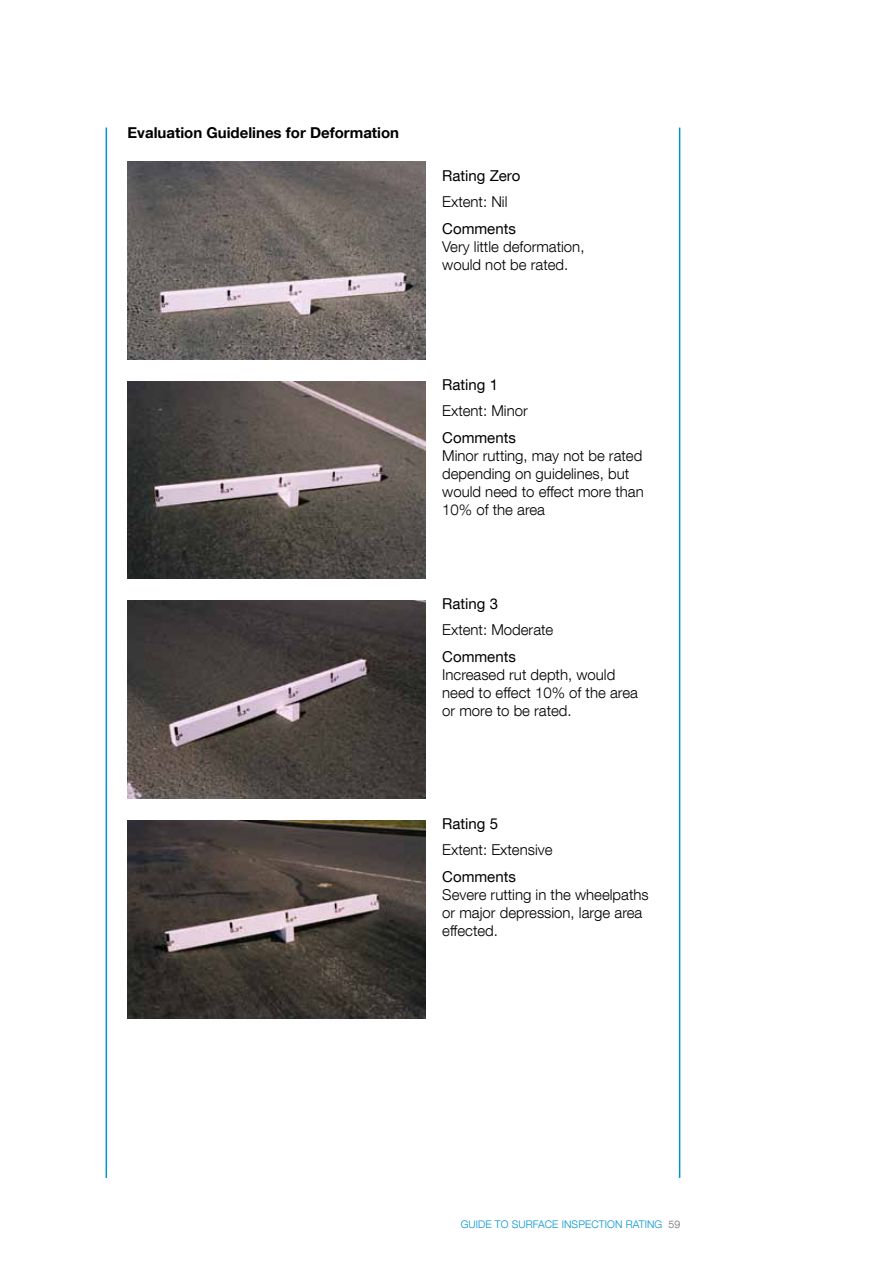
<style>
.page{position:relative;width:893px;height:1263px;background:#fff}
.page>*{position:absolute;margin:0;border:0;box-sizing:border-box;transform-origin:0 0}
.t1{font:300 15px/18px "Helvetica Neue LT Com";color:#000}
.t2{font:15px "Helvetica Neue LT Com";color:#000}
.t3{font:700 15px "Helvetica Neue LT Com";color:#000}
.t4{font:300 10.5px "Helvetica Neue LT Com";letter-spacing:.01em;color:#0093d0}
.s1{color:#6d6e71}
</style>
<div class="page">
<img style="left:128px;top:161px;width:297px;height:198px">
<img style="left:128px;top:382px;width:297px;height:196px">
<img style="left:128px;top:601px;width:297px;height:197px">
<img style="left:128px;top:821px;width:297px;height:197px">
<hr style="left:106px;top:128px;width:1px;height:1050px;background:#0093d0">
<hr style="left:679px;top:128px;width:1px;height:1050px;background:#0093d0">
<p class="t3" style="left:128px;top:123px;width:273px">Evaluation Guidelines for Deformation</p>
<p class="t2" style="left:442px;top:166px;width:80px">Rating Zero</p>
<p class="t1" style="left:442px;top:192px;width:67px">Extent: Nil</p>
<p class="t2" style="left:442px;top:219px;width:75px">Comments</p>
<p class="t1" style="left:442px;top:237px;width:144px">Very little deformation, would not be rated.</p>
<p class="t2" style="left:442px;top:375px;width:57px">Rating 1</p>
<p class="t1" style="left:442px;top:402px;width:87px">Extent: Minor</p>
<p class="t2" style="left:442px;top:428px;width:75px">Comments</p>
<p class="t1" style="left:442px;top:446px;width:203px">Minor rutting, may not be rated depending on guidelines, but would need to effect more than<br>10% of the area</p>
<p class="t2" style="left:442px;top:594px;width:57px">Rating 3</p>
<p class="t1" style="left:442px;top:621px;width:113px">Extent: Moderate</p>
<p class="t2" style="left:442px;top:647px;width:75px">Comments</p>
<p class="t1" style="left:442px;top:665px;width:197px">Increased rut depth, would need to effect 10% of the area or more to be rated.</p>
<p class="t2" style="left:442px;top:814px;width:57px">Rating 5</p>
<p class="t1" style="left:442px;top:840px;width:112px">Extent: Extensive</p>
<p class="t2" style="left:442px;top:867px;width:75px">Comments</p>
<p class="t1" style="left:442px;top:885px;width:208px">Severe rutting in the wheelpaths or major depression, large area effected.</p>
<p class="t4" style="left:461px;top:1218px;width:221px">GUIDE TO SURFACE INSPECTION RATING <span class="s1">59</span></p>
</div>
